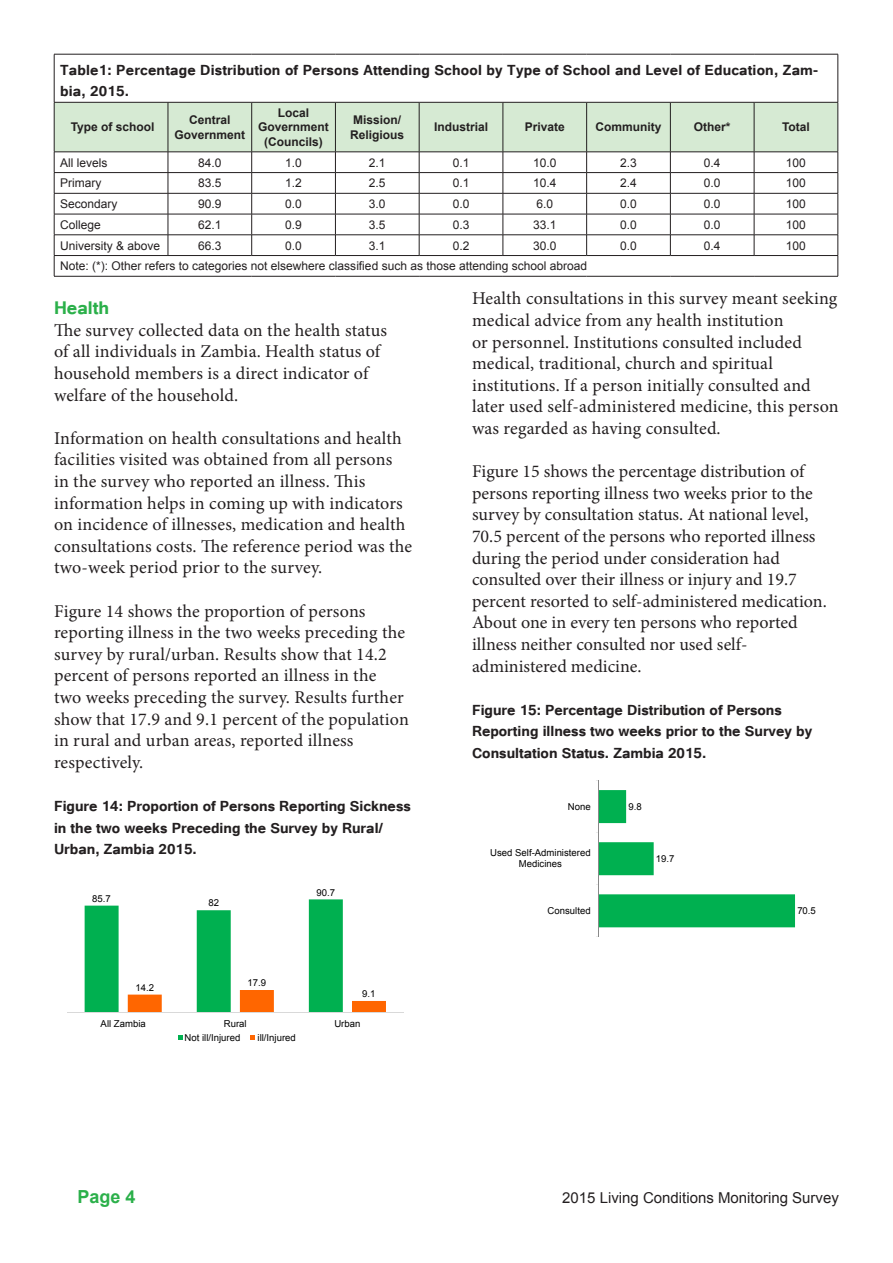
<style>
.page{position:relative;width:893px;height:1263px;background:#fff}
.page>*{position:absolute;margin:0;border:0;box-sizing:border-box;transform-origin:0 0}
.Sub_Headings{font:700 22.5px "Tunga";color:#2bb04a}
.Body_Text{font:18px/21.6px "Minion Pro";letter-spacing:.005em;color:#231f20}
.Figure_Headings{font:700 18px/21.6px "Tunga";color:#231f20}
.Table_Headings{font:700 18px/21.6px "Tunga";letter-spacing:.01em;color:#231f20}
.t1{font:700 18px "Arial";color:#2bb04a}
.t2{font:15px "Arial";color:#231f20}
.Table_Font{font:12px "Arial";color:#231f20}
.Table_Font-2{font:700 12px/14.4px "Arial";color:#231f20;text-align:center}
.t3{font:9.6px/10.9px "Arial";color:#000;text-align:center}
</style>
<div class="page">
<hr style="left:54px;top:54px;width:114px;height:1px;background:#231f20">
<hr style="left:54px;top:54px;width:1px;height:48px;background:#231f20">
<hr style="left:168px;top:54px;width:84px;height:1px;background:#231f20">
<hr style="left:252px;top:54px;width:83px;height:1px;background:#231f20">
<hr style="left:335px;top:54px;width:84px;height:1px;background:#231f20">
<hr style="left:419px;top:54px;width:84px;height:1px;background:#231f20">
<hr style="left:503px;top:54px;width:84px;height:1px;background:#231f20">
<hr style="left:587px;top:54px;width:83px;height:1px;background:#231f20">
<hr style="left:670px;top:54px;width:84px;height:1px;background:#231f20">
<hr style="left:754px;top:54px;width:84px;height:1px;background:#231f20">
<hr style="left:838px;top:54px;width:1px;height:48px;background:#231f20">
<svg style="left:54px;top:102px;width:785px;height:174px"></svg>
<hr style="left:54px;top:276px;width:114px;height:1px;background:#231f20">
<hr style="left:168px;top:276px;width:84px;height:1px;background:#231f20">
<hr style="left:252px;top:276px;width:83px;height:1px;background:#231f20">
<hr style="left:335px;top:276px;width:84px;height:1px;background:#231f20">
<hr style="left:419px;top:276px;width:84px;height:1px;background:#231f20">
<hr style="left:503px;top:276px;width:84px;height:1px;background:#231f20">
<hr style="left:587px;top:276px;width:83px;height:1px;background:#231f20">
<hr style="left:670px;top:276px;width:84px;height:1px;background:#231f20">
<hr style="left:754px;top:276px;width:84px;height:1px;background:#231f20">
<svg style="left:85px;top:899px;width:301px;height:113px"></svg>
<hr style="left:67px;top:1012px;width:336px;height:1px;background:#d9d9d9">
<svg style="left:178px;top:1035px;width:4px;height:5px"></svg>
<svg style="left:251px;top:1035px;width:4px;height:5px"></svg>
<hr style="left:599px;top:780px;width:1px;height:157px;background:#898989">
<svg style="left:596px;top:790px;width:199px;height:137px"></svg>
<p class="Table_Headings" style="left:60px;top:58px;width:759px">Table1: Percentage Distribution of Persons Attending School by Type of School and Level of Education, Zam&shy;bia, 2015.</p>
<p class="Table_Font-2" style="left:71px;top:120px;width:85px">Type of school</p>
<p class="Table_Font-2" style="left:174px;top:113px;width:72px">Central<br>Government</p>
<p class="Table_Font-2" style="left:278px;top:106px;width:33px">Local</p>
<p class="Table_Font-2" style="left:258px;top:120px;width:72px">Government</p>
<p class="Table_Font-2" style="left:264px;top:135px;width:60px">(Councils)</p>
<p class="Table_Font-2" style="left:350px;top:113px;width:56px;text-align:left">Mission/<br>Religious</p>
<p class="Table_Font-2" style="left:434px;top:120px;width:56px">Industrial</p>
<p class="Table_Font-2" style="left:525px;top:120px;width:42px">Private</p>
<p class="Table_Font-2" style="left:595px;top:120px;width:67px">Community</p>
<p class="Table_Font-2" style="left:694px;top:120px;width:38px">Other*</p>
<p class="Table_Font-2" style="left:782px;top:120px;width:29px">Total</p>
<p class="Table_Font" style="left:60px;top:154px;width:49px">All levels</p>
<p class="Table_Font" style="left:198px;top:154px;width:25px">84.0</p>
<p class="Table_Font" style="left:285px;top:154px;width:18px">1.0</p>
<p class="Table_Font" style="left:369px;top:154px;width:18px">2.1</p>
<p class="Table_Font" style="left:453px;top:154px;width:18px">0.1</p>
<p class="Table_Font" style="left:533px;top:154px;width:25px">10.0</p>
<p class="Table_Font" style="left:620px;top:154px;width:18px">2.3</p>
<p class="Table_Font" style="left:704px;top:154px;width:18px">0.4</p>
<p class="Table_Font" style="left:786px;top:154px;width:22px">100</p>
<p class="Table_Font" style="left:60px;top:175px;width:43px">Primary</p>
<p class="Table_Font" style="left:198px;top:175px;width:25px">83.5</p>
<p class="Table_Font" style="left:285px;top:175px;width:18px">1.2</p>
<p class="Table_Font" style="left:369px;top:175px;width:18px">2.5</p>
<p class="Table_Font" style="left:453px;top:175px;width:18px">0.1</p>
<p class="Table_Font" style="left:533px;top:175px;width:25px">10.4</p>
<p class="Table_Font" style="left:620px;top:175px;width:18px">2.4</p>
<p class="Table_Font" style="left:704px;top:175px;width:18px">0.0</p>
<p class="Table_Font" style="left:786px;top:175px;width:22px">100</p>
<p class="Table_Font" style="left:60px;top:196px;width:59px">Secondary</p>
<p class="Table_Font" style="left:198px;top:196px;width:25px">90.9</p>
<p class="Table_Font" style="left:285px;top:196px;width:18px">0.0</p>
<p class="Table_Font" style="left:369px;top:196px;width:18px">3.0</p>
<p class="Table_Font" style="left:453px;top:196px;width:18px">0.0</p>
<p class="Table_Font" style="left:536px;top:196px;width:18px">6.0</p>
<p class="Table_Font" style="left:620px;top:196px;width:18px">0.0</p>
<p class="Table_Font" style="left:704px;top:196px;width:18px">0.0</p>
<p class="Table_Font" style="left:786px;top:196px;width:22px">100</p>
<p class="Table_Font" style="left:60px;top:217px;width:42px">College</p>
<p class="Table_Font" style="left:198px;top:217px;width:25px">62.1</p>
<p class="Table_Font" style="left:285px;top:217px;width:18px">0.9</p>
<p class="Table_Font" style="left:369px;top:217px;width:18px">3.5</p>
<p class="Table_Font" style="left:453px;top:217px;width:18px">0.3</p>
<p class="Table_Font" style="left:533px;top:217px;width:25px">33.1</p>
<p class="Table_Font" style="left:620px;top:217px;width:18px">0.0</p>
<p class="Table_Font" style="left:704px;top:217px;width:18px">0.0</p>
<p class="Table_Font" style="left:786px;top:217px;width:22px">100</p>
<p class="Table_Font" style="left:60px;top:237px;width:102px">University &amp; above</p>
<p class="Table_Font" style="left:198px;top:237px;width:25px">66.3</p>
<p class="Table_Font" style="left:285px;top:237px;width:18px">0.0</p>
<p class="Table_Font" style="left:369px;top:237px;width:18px">3.1</p>
<p class="Table_Font" style="left:453px;top:237px;width:18px">0.2</p>
<p class="Table_Font" style="left:533px;top:237px;width:25px">30.0</p>
<p class="Table_Font" style="left:620px;top:237px;width:18px">0.0</p>
<p class="Table_Font" style="left:704px;top:237px;width:18px">0.4</p>
<p class="Table_Font" style="left:786px;top:237px;width:22px">100</p>
<p class="Table_Font" style="left:60px;top:258px;width:528px">Note: (*): Other refers to categories not elsewhere classified such as those attending school abroad</p>
<p class="Sub_Headings" style="left:54px;top:293px;width:57px">Health</p>
<p class="Body_Text" style="left:54px;top:319px;width:335px">The survey collected data on the health status of all individuals in Zambia. Health status of household members is a direct indicator of welfare of the household.</p>
<p class="Body_Text" style="left:54px;top:427px;width:360px">Information on health consultations and health facilities visited was obtained from all persons<br>in the survey who reported an illness. This information helps in coming up with indicators on incidence of illnesses, medication and health consultations costs. The reference period was the two-week period prior to the survey.</p>
<p class="Body_Text" style="left:54px;top:600px;width:356px">Figure 14 shows the proportion of persons reporting illness in the two weeks preceding the survey by rural/urban. Results show that 14.2 percent of persons reported an illness in the<br>two weeks preceding the survey. Results further show that 17.9 and 9.1 percent of the population in rural and urban areas, reported illness respectively.</p>
<p class="Figure_Headings" style="left:54px;top:794px;width:358px">Figure 14: Proportion of Persons Reporting Sickness in the two weeks Preceding the Survey by Rural/<br>Urban, Zambia 2015.</p>
<p class="Body_Text" style="left:472px;top:288px;width:368px">Health consultations in this survey meant seeking medical advice from any health institution<br>or personnel. Institutions consulted included medical, traditional, church and spiritual institutions. If a person initially consulted and later used self-administered medicine, this person was regarded as having consulted.</p>
<p class="Body_Text" style="left:472px;top:461px;width:356px">Figure 15 shows the percentage distribution of persons reporting illness two weeks prior to the survey by consultation status. At national level, 70.5 percent of the persons who reported illness during the period under consideration had consulted over their illness or injury and 19.7 percent resorted to self-administered medication.</p>
<p class="Body_Text" style="left:472px;top:612px;width:327px">About one in every ten persons who reported illness neither consulted nor used self&shy;administered medicine.</p>
<p class="Figure_Headings" style="left:472px;top:698px;width:342px">Figure 15: Percentage Distribution of Persons<br>Reporting illness two weeks prior to the Survey by<br>Consultation Status. Zambia 2015.</p>
<p class="t3" style="left:568px;top:801px;width:24px">None</p>
<p class="t3" style="left:628px;top:801px;width:15px">9.8</p>
<p class="t3" style="left:490px;top:847px;width:102px">Used Self-Administered<br>Medicines</p>
<p class="t3" style="left:656px;top:853px;width:20px">19.7</p>
<p class="t3" style="left:92px;top:893px;width:20px">85.7</p>
<p class="t3" style="left:135px;top:982px;width:20px">14.2</p>
<p class="t3" style="left:208px;top:898px;width:12px">82</p>
<p class="t3" style="left:248px;top:977px;width:20px">17.9</p>
<p class="t3" style="left:317px;top:887px;width:20px">90.7</p>
<p class="t3" style="left:362px;top:988px;width:15px">9.1</p>
<p class="t3" style="left:101px;top:1018px;width:47px">All Zambia</p>
<p class="t3" style="left:224px;top:1018px;width:24px">Rural</p>
<p class="t3" style="left:334px;top:1018px;width:28px">Urban</p>
<p class="t3" style="left:185px;top:1032px;width:57px">Not ill/Injured</p>
<p class="t3" style="left:258px;top:1032px;width:40px">ill/Injured</p>
<p class="t3" style="left:548px;top:905px;width:45px">Consulted</p>
<p class="t3" style="left:797px;top:905px;width:20px">70.5</p>
<p class="t1" style="left:77px;top:1185px;width:60px">Page 4</p>
<p class="t2" style="left:562px;top:1188px;width:278px">2015 Living Conditions Monitoring Survey</p>
</div>
